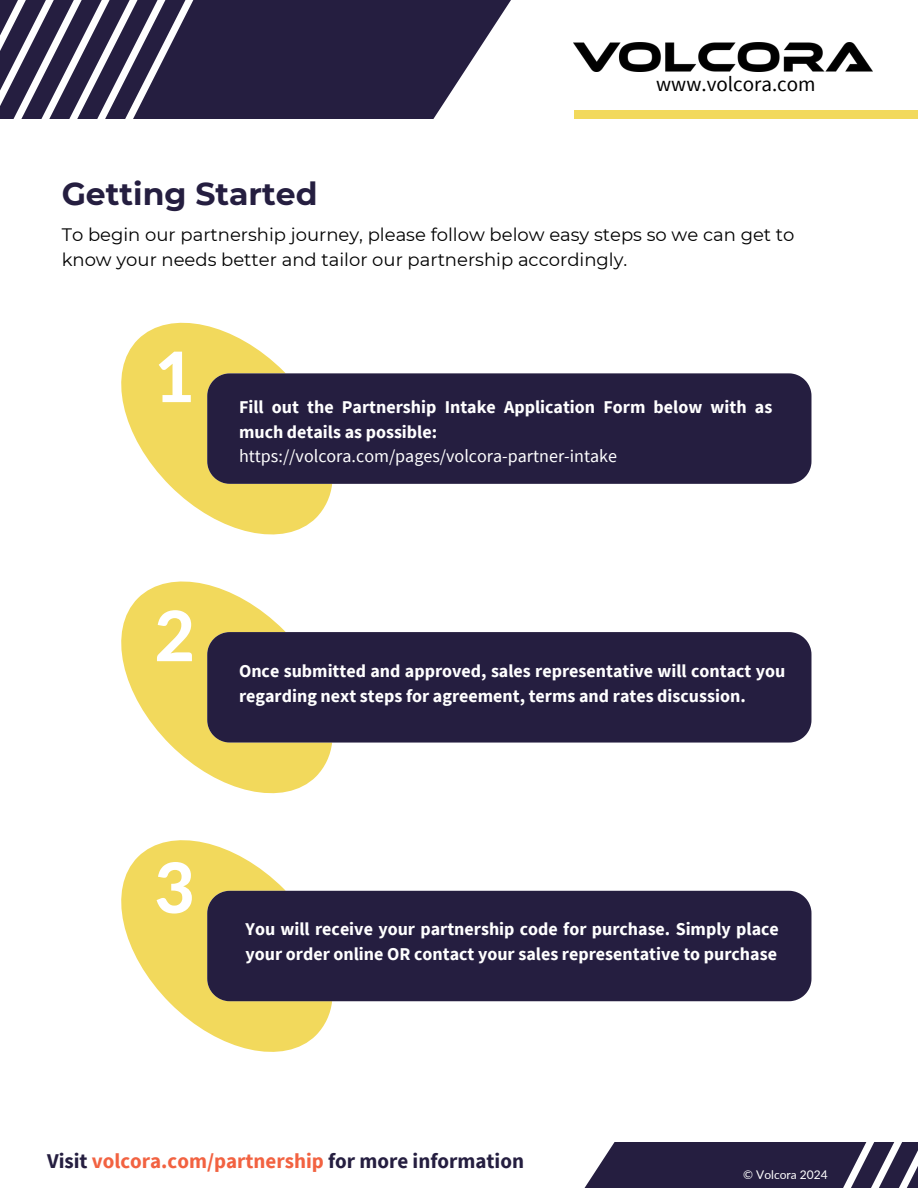
<style>
.page{position:relative;width:918px;height:1188px;background:#fff}
.page>*{position:absolute;margin:0;border:0;box-sizing:border-box;transform-origin:0 0}
.t1{font:800 69.45px "Lato";color:#fff}
.t2{font:700 31.5px "Montserrat";color:#251e40}
.t3{font:700 21px "Source Sans Pro";color:#251e40}
.t4{font:21px "Source Sans Pro";color:#000}
.t5{font:700 18px/24.8px "Source Sans Pro";color:#fff}
.t6{font:18px/24.8px "Montserrat";color:#000}
.t7{font:12px "Lato";color:#fff}
.s1{font-weight:400}
.s2{color:#f26241}
</style>
<div class="page">
<svg style="left:0;top:0;width:511px;height:119px"></svg>
<img style="left:574px;top:42px;width:298px;height:29px">
<div style="left:574px;top:111px;width:344px;height:8px;background:#f2d95c"></div>
<svg style="left:121px;top:322px;width:211px;height:213px;fill:#f2d95c"></svg>
<svg style="left:121px;top:581px;width:211px;height:213px;fill:#f2d95c"></svg>
<svg style="left:121px;top:840px;width:211px;height:212px;fill:#f2d95c"></svg>
<div style="left:207px;top:373px;width:604px;height:111px;background:#251e40"></div>
<div style="left:207px;top:632px;width:604px;height:111px;background:#251e40"></div>
<div style="left:207px;top:891px;width:604px;height:110px;background:#251e40"></div>
<svg style="left:574px;top:984px;width:83px;height:204px"></svg>
<svg style="left:657px;top:984px;width:261px;height:204px"></svg>
<p class="t2" style="left:62px;top:174px;width:257px">Getting Started</p>
<p class="t4" style="left:656px;top:71px;width:161px">www.volcora.com</p>
<h5 class="t6" style="left:62px;top:222px;width:734px">To begin our partnership journey, please follow below easy steps so we can get to know your needs better and tailor our partnership accordingly.</h5>
<p class="t1" style="left:155px;top:334px;width:42px">1</p>
<h3 class="t5" style="left:239px;top:394px;width:535px">Fill out the Partnership Intake Application Form below with as much details as possible: <span class="s1">https://volcora.com/pages/volcora-partner-intake</span></h3>
<p class="t1" style="left:155px;top:593px;width:42px">2</p>
<h1 class="t5" style="left:239px;top:659px;width:548px">Once submitted and approved, sales representative will contact you regarding next steps for agreement, terms and rates discussion.</h1>
<p class="t1" style="left:155px;top:844px;width:42px">3</p>
<h5 class="t5" style="left:246px;top:917px;width:535px">You will receive your partnership code for purchase. Simply place your order online OR contact your sales representative to purchase</h5>
<h4 class="t3" style="left:47px;top:1147px;width:479px">Visit <span class="s2">volcora.com/partnership</span> for more information</h4>
<p class="t7" style="left:743px;top:1167px;width:86px">© Volcora 2024</p>
</div>
